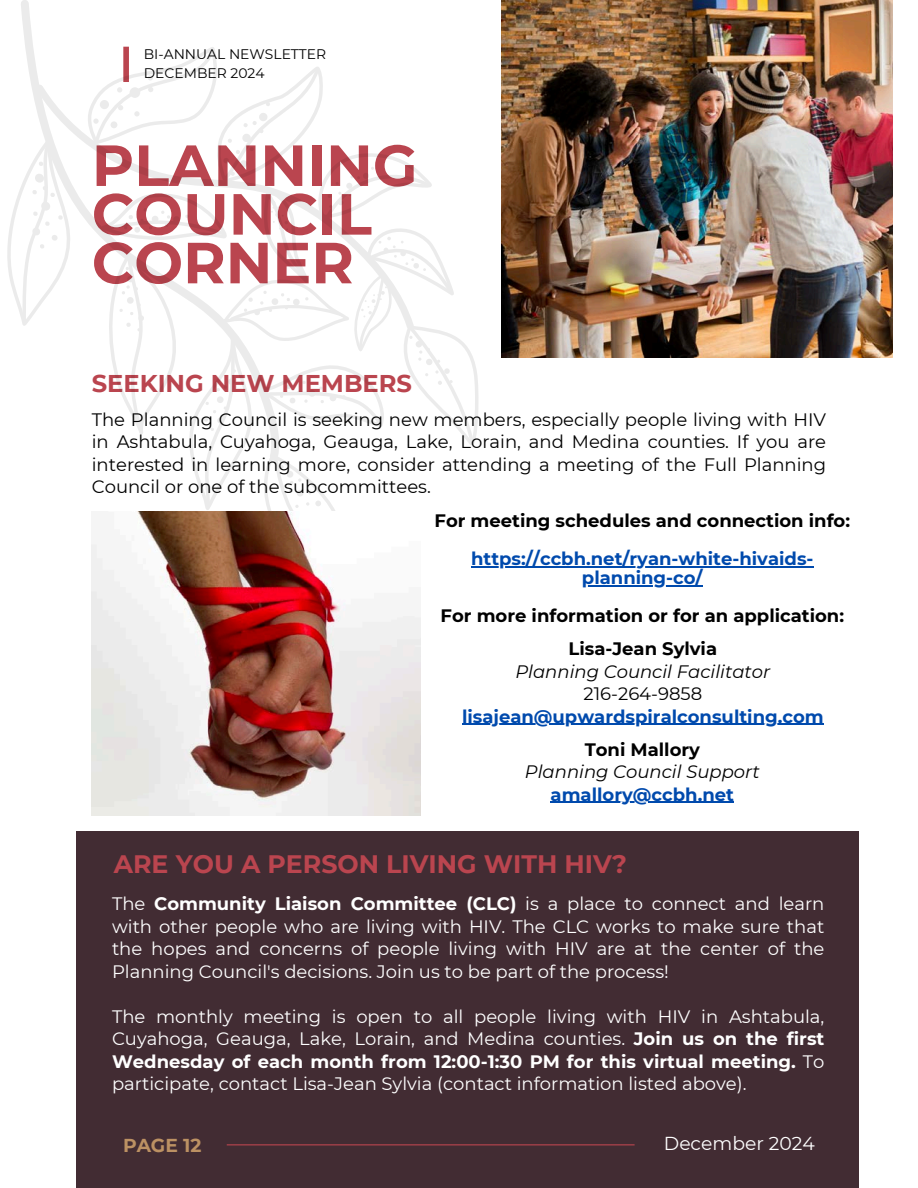
<style>
.page{position:relative;width:918px;height:1188px;background:#fff}
.page>*{position:absolute;margin:0;border:0;box-sizing:border-box;transform-origin:0 0}
.t1{font:700 57.9px/48.8px "Montserrat";color:#ba454f}
.t2{font:700 25.2px "Montserrat";color:#ba454f}
.t3{font:700 24.15px "Montserrat";color:#ba454f}
.t4{font:18.75px "Montserrat";color:#fff}
.t5{font:700 18.75px "Montserrat";color:#bc9163}
.t6{font:18px/22.5px "Montserrat";color:#fff;text-align:justify}
.t7{font:18px/22.5px "Montserrat";color:#000;text-align:justify}
.t8{font:700 18px "Montserrat";color:#004aad}
.t9{font:italic 18px/22.5px "Montserrat";color:#000;text-align:center}
.t10{font:700 18px/38.2px "Montserrat";color:#000;text-align:center}
.t11{font:13.95px/19px "Montserrat";color:#000}
.s1{color:#004aad}
.s2{font-weight:700;font-style:normal}
.s3{font-style:normal}
.s4{font-weight:700}
</style>
<div class="page">
<div style="left:76px;top:831px;width:783px;height:357px;background:#422c33"></div>
<img style="left:502px;top:0;width:390px;height:357px">
<hr style="left:227px;top:1144px;width:408px;height:1px;background:#ba454f">
<svg style="left:7px;top:44px;width:472px;height:536px"></svg>
<img style="left:92px;top:511px;width:328px;height:304px">
<hr style="left:551px;top:802px;width:183px;height:1px;background:#004aad">
<hr style="left:462px;top:724px;width:362px;height:1px;background:#004aad">
<hr style="left:471px;top:566px;width:343px;height:1px;background:#004aad">
<hr style="left:582px;top:585px;width:121px;height:1px;background:#004aad">
<h5 class="t11" style="left:144px;top:45px;width:184px">BI-ANNUAL NEWSLETTER<br>DECEMBER 2024</h5>
<p class="t1" style="left:92px;top:141px;width:327px">PLANNING<br>COUNCIL<br>CORNER</p>
<h2 class="t3" style="left:92px;top:369px;width:322px">SEEKING NEW MEMBERS</h2>
<p class="t7" style="left:92px;top:408px;width:736px">The Planning Council is seeking new members, especially people living with HIV in Ashtabula, Cuyahoga, Geauga, Lake, Lorain, and Medina counties. If you are interested in learning more, consider attending a meeting of the Full Planning Council or one of the subcommittees.</p>
<h5 class="t10" style="left:435px;top:501px;width:417px">For meeting schedules and connection info:</h5>
<h5 class="t8" style="left:471px;top:548px;width:344px">https://ccbh.net/ryan-white-hivaids-</h5>
<h3 class="t10" style="left:441px;top:559px;width:405px"><span class="s1">planning-co/<br></span>For more information or for an application:</h3>
<h5 class="t9" style="left:515px;top:637px;width:257px"><span class="s2">Lisa-Jean Sylvia<br></span>Planning Council Facilitator<br><span class="s3">216-264-9858</span></h5>
<h2 class="t8" style="left:462px;top:705px;width:363px">lisajean@upwardspiralconsulting.com</h2>
<h4 class="t9" style="left:525px;top:738px;width:236px"><span class="s2">Toni Mallory<br></span>Planning Council Support</h4>
<h5 class="t8" style="left:551px;top:783px;width:185px">amallory@ccbh.net</h5>
<p class="t2" style="left:114px;top:848px;width:515px">ARE YOU A PERSON LIVING WITH HIV?</p>
<h4 class="t6" style="left:112px;top:893px;width:714px">The <span class="s4">Community Liaison Committee (CLC)</span> is a place to connect and learn with other people who are living with HIV. The CLC works to make sure that the hopes and concerns of people living with HIV are at the center of the Planning Council's decisions. Join us to be part of the process!</h4>
<h4 class="t6" style="left:112px;top:1005px;width:714px">The monthly meeting is open to all people living with HIV in Ashtabula, Cuyahoga, Geauga, Lake, Lorain, and Medina counties. <span class="s4">Join us on the first Wednesday of each month from 12:00-1:30 PM for this virtual meeting.</span> To participate, contact Lisa-Jean Sylvia (contact information listed above).</h4>
<p class="t5" style="left:123px;top:1134px;width:80px">PAGE 12</p>
<h5 class="t4" style="left:664px;top:1132px;width:153px">December 2024</h5>
</div>
